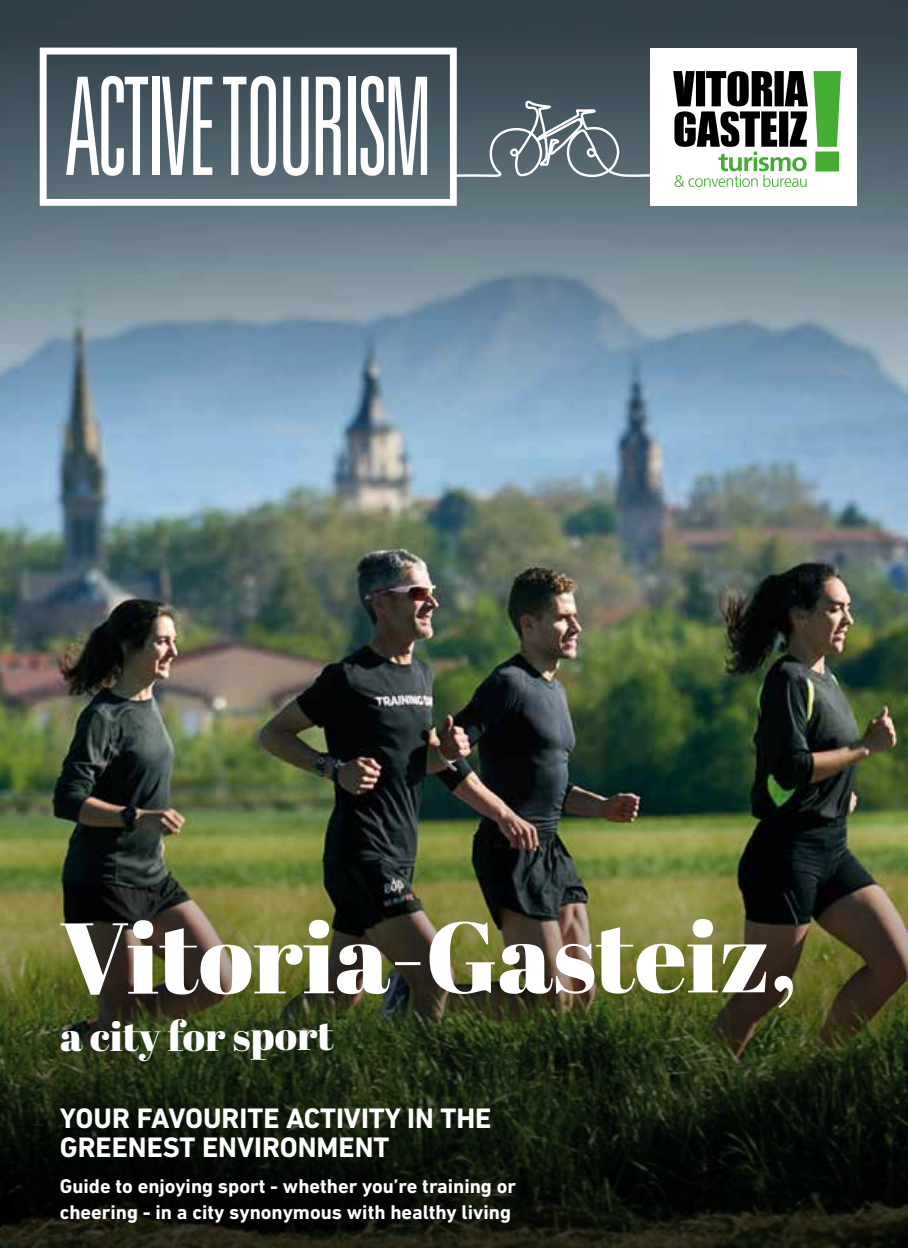
<style>
.page{position:relative;width:908px;height:1248px;background:#fff}
.page>*{position:absolute;margin:0;border:0;box-sizing:border-box;transform-origin:0 0}
.t1{font:300 ultra-condensed 136px "Univers LT Std";letter-spacing:-.035em;color:#fff;scale:.8 1}
.t2{font:100.4px "Abril Fatface";color:#fff}
.t3{font:41px "Abril Fatface";letter-spacing:-.005em;color:#fff}
.t4{font:700 28.6px/28.6px "DIN Next LT Pro";color:#fff}
.t5{font:700 20.2px/26px "DIN Next LT Pro";color:#fff}
</style>
<div class="page">
<hr style="left:0;top:1247px;width:453px;height:1px;background:#0678a7">
<img style="left:0;top:658px;width:907px;height:589px">
<img style="left:0;top:0;width:907px;height:658px">
<div style="left:650px;top:48px;width:206px;height:157px;background:#fff"></div>
<svg style="left:813px;top:71px;width:27px;height:100px;background:#65ba57"></svg>
<svg style="left:673px;top:71px;width:134px;height:116px"></svg>
<div style="left:40px;top:48px;width:416px;height:158px;border:7px solid #fff"></div>
<svg style="left:454px;top:0;width:198px;height:179px;background:#4f5e67"></svg>
<h1 class="t1" style="left:64px;top:56px;width:460px">ACTIVE TOURISM</h1>
<h2 class="t2" style="left:60px;top:886px;width:739px">Vitoria-Gasteiz,</h2>
<h3 class="t3" style="left:60px;top:1007px;width:275px">a city for sport</h3>
<h3 class="t4" style="left:60px;top:1104px;width:433px">YOUR FAVOURITE ACTIVITY IN THE<br>GREENEST ENVIRONMENT</h3>
<p class="t5" style="left:60px;top:1172px;width:457px">Guide to enjoying sport - whether you’re training or cheering - in a city synonymous with healthy living</p>
</div>
